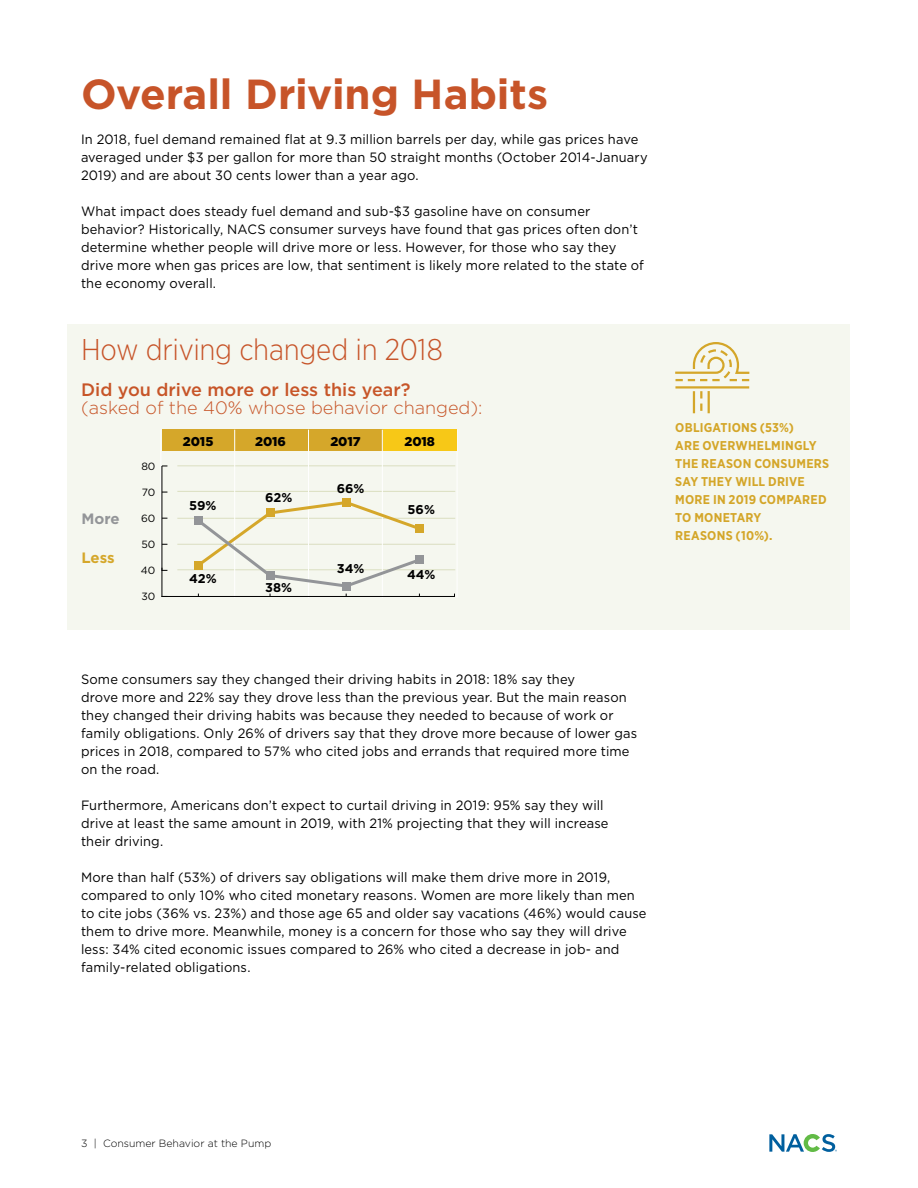
<style>
.page{position:relative;width:918px;height:1188px;background:#fff}
.page>*{position:absolute;margin:0;border:0;box-sizing:border-box;transform-origin:0 0}
.t1{font:700 42px "Gotham";letter-spacing:-.005em;color:#c75429}
.t2{font:300 30px "Gotham Narrow";letter-spacing:-.01em;color:#c75429}
.t3{font:300 18px "Gotham";color:#c75528}
.t4{font:500 18px "Gotham";color:#c75528}
.t5{font:700 15px "Gotham";color:#d5a72a}
.t6{font:700 15px "Gotham";color:#939598}
.t7{font:13.5px/18px "Gotham";letter-spacing:.01em;color:#000;scale:.95 1}
.t8{font:700 12.75px/18px "Gotham Narrow";letter-spacing:.02em;color:#d4a629}
.t9{font:700 12.75px "Gotham";color:#000}
.t10{font:900 12.75px "Gotham";color:#000}
.t11{font:300 10.5px "Gotham";color:#000}
.t12{font:10.5px "Gotham";color:#000}
</style>
<div class="page">
<svg style="left:769px;top:1134px;width:68px;height:18px"></svg>
<div style="left:68px;top:324px;width:782px;height:306px;background:#f5f7ef"></div>
<hr style="left:177px;top:465px;width:278px;height:1px;background:#dadec0">
<hr style="left:177px;top:491px;width:278px;height:1px;background:#dadec0">
<hr style="left:177px;top:518px;width:278px;height:1px;background:#dadec0">
<hr style="left:177px;top:544px;width:278px;height:1px;background:#dadec0">
<hr style="left:177px;top:569px;width:278px;height:1px;background:#dadec0">
<div style="left:162px;top:430px;width:221px;height:21px;background:#d5a72a"></div>
<hr style="left:161px;top:430px;width:1px;height:142px;background:#fff">
<hr style="left:234px;top:430px;width:1px;height:168px;background:#fff">
<hr style="left:308px;top:430px;width:1px;height:168px;background:#fff">
<hr style="left:382px;top:430px;width:1px;height:168px;background:#fff">
<hr style="left:457px;top:430px;width:1px;height:168px;background:#fff">
<div style="left:383px;top:430px;width:74px;height:21px;background:#f7c817"></div>
<hr style="left:161px;top:596px;width:294px;height:1px;background:#000">
<hr style="left:162px;top:466px;width:1px;height:130px;background:#000">
<svg style="left:194px;top:501px;width:229px;height:95px"></svg>
<div style="left:194px;top:561px;width:9px;height:9px;background:#d5a72a"></div>
<div style="left:266px;top:508px;width:9px;height:9px;background:#d5a72a"></div>
<div style="left:342px;top:498px;width:9px;height:9px;background:#d5a72a"></div>
<div style="left:415px;top:524px;width:9px;height:9px;background:#d5a72a"></div>
<div style="left:194px;top:516px;width:9px;height:9px;background:#939598"></div>
<div style="left:266px;top:571px;width:9px;height:9px;background:#939598"></div>
<div style="left:342px;top:582px;width:9px;height:9px;background:#939598"></div>
<div style="left:415px;top:555px;width:9px;height:9px;background:#939598"></div>
<svg style="left:675px;top:342px;width:75px;height:72px"></svg>
<h1 class="t1" style="left:81px;top:66px;width:469px">Overall Driving Habits</h1>
<p class="t7" style="left:81px;top:130px;width:598px">In 2018, fuel demand remained flat at 9.3 million barrels per day, while gas prices have averaged under $3 per gallon for more than 50 straight months (October 2014-January<br>2019) and are about 30 cents lower than a year ago.</p>
<p class="t7" style="left:81px;top:202px;width:594px">What impact does steady fuel demand and sub-$3 gasoline have on consumer behavior? Historically, NACS consumer surveys have found that gas prices often don’t determine whether people will drive more or less. However, for those who say they drive more when gas prices are low, that sentiment is likely more related to the state of the economy overall.</p>
<h2 class="t2" style="left:81px;top:331px;width:363px">How driving changed in 2018</h2>
<h3 class="t4" style="left:81px;top:378px;width:331px">Did you drive more or less this year?</h3>
<h3 class="t3" style="left:81px;top:397px;width:403px">(asked of the 40% whose behavior changed):</h3>
<p class="t6" style="left:81px;top:509px;width:40px">More</p>
<p class="t5" style="left:81px;top:548px;width:35px">Less</p>
<p class="t12" style="left:141px;top:459px;width:16px">80</p>
<p class="t12" style="left:142px;top:485px;width:15px">70</p>
<p class="t12" style="left:141px;top:512px;width:16px">60</p>
<p class="t12" style="left:142px;top:538px;width:15px">50</p>
<p class="t12" style="left:141px;top:564px;width:16px">40</p>
<p class="t12" style="left:142px;top:590px;width:15px">30</p>
<p class="t10" style="left:183px;top:433px;width:32px">2015</p>
<p class="t10" style="left:255px;top:433px;width:32px">2016</p>
<p class="t10" style="left:330px;top:433px;width:32px">2017</p>
<p class="t10" style="left:404px;top:433px;width:32px">2018</p>
<p class="t9" style="left:189px;top:498px;width:29px">59%</p>
<p class="t9" style="left:265px;top:489px;width:29px">62%</p>
<p class="t9" style="left:337px;top:480px;width:29px">66%</p>
<p class="t9" style="left:408px;top:501px;width:29px">56%</p>
<p class="t9" style="left:337px;top:560px;width:29px">34%</p>
<p class="t9" style="left:189px;top:570px;width:29px">42%</p>
<p class="t9" style="left:407px;top:566px;width:30px">44%</p>
<p class="t9" style="left:265px;top:579px;width:28px">38%</p>
<p class="t8" style="left:675px;top:418px;width:155px">OBLIGATIONS (53%)<br>ARE OVERWHELMINGLY<br>THE REASON CONSUMERS<br>SAY THEY WILL DRIVE<br>MORE IN 2019 COMPARED<br>TO MONETARY<br>REASONS (10%).</p>
<p class="t7" style="left:81px;top:670px;width:587px">Some consumers say they changed their driving habits in 2018: 18% say they<br>drove more and 22% say they drove less than the previous year. But the main reason they changed their driving habits was because they needed to because of work or family obligations. Only 26% of drivers say that they drove more because of lower gas prices in 2018, compared to 57% who cited jobs and errands that required more time on the road.</p>
<p class="t7" style="left:81px;top:796px;width:557px">Furthermore, Americans don’t expect to curtail driving in 2019: 95% say they will drive at least the same amount in 2019, with 21% projecting that they will increase their driving.</p>
<p class="t7" style="left:81px;top:868px;width:597px">More than half (53%) of drivers say obligations will make them drive more in 2019, compared to only 10% who cited monetary reasons. Women are more likely than men to cite jobs (36% vs. 23%) and those age 65 and older say vacations (46%) would cause them to drive more. Meanwhile, money is a concern for those who say they will drive less: 34% cited economic issues compared to 26% who cited a decrease in job- and family-related obligations.</p>
<p class="t11" style="left:81px;top:1137px;width:192px">3 | Consumer Behavior at the Pump</p>
</div>
